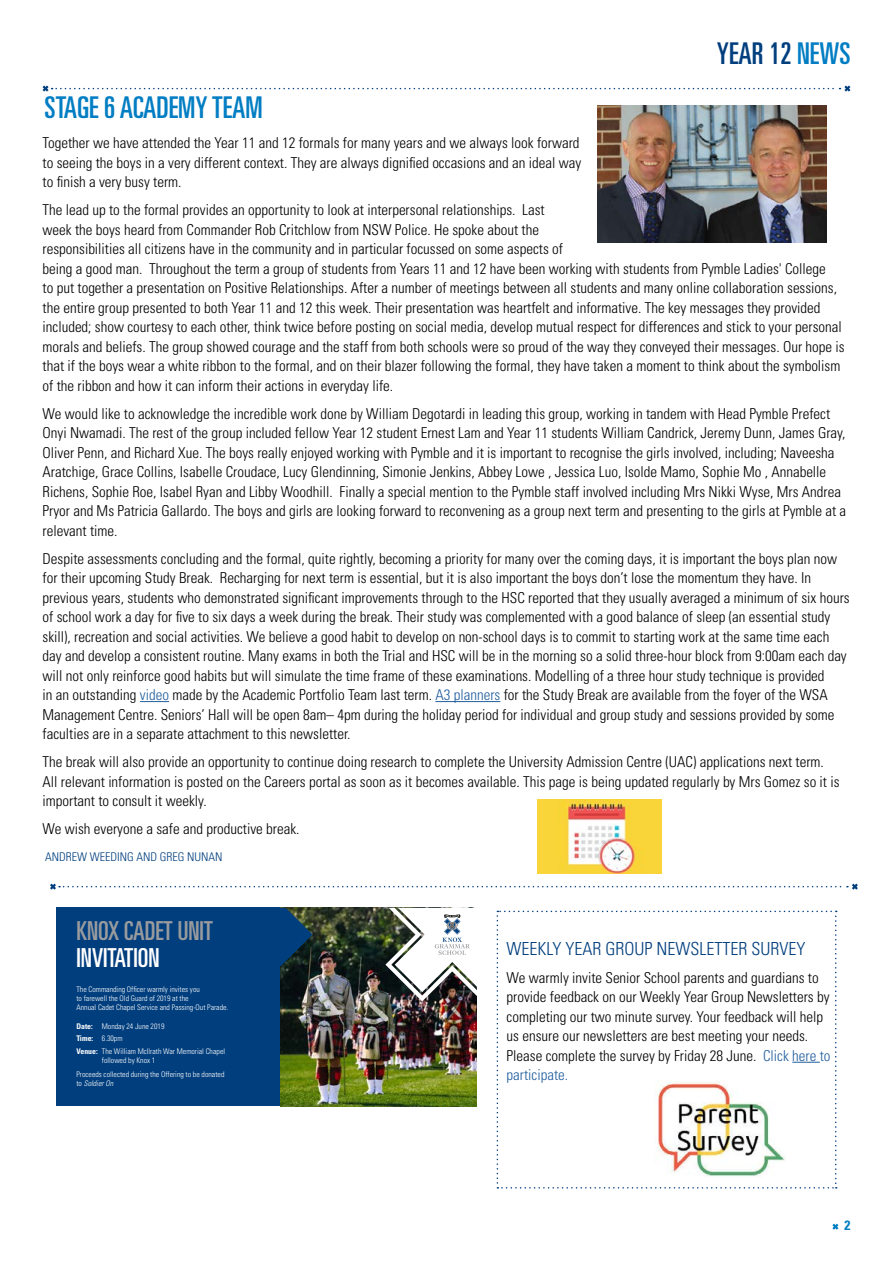
<style>
.page{position:relative;width:893px;height:1263px;background:#fff}
.page>*{position:absolute;margin:0;border:0;box-sizing:border-box;transform-origin:0 0}
.t1{font:ultra-condensed 30px "Univers LT Std";color:#007dc3}
.t2{font:ultra-condensed 30px "Univers LT Std";color:#003e7e}
.t3{font:ultra-condensed 26.1px "Univers LT Std";color:#999b9e}
.t4{font:ultra-condensed 26.1px "Univers LT Std";color:#fff}
.t5{font:300 condensed 18px "Univers LT Std";color:#003e7e}
.t6{font:300 condensed 15px/19.5px "Univers LT Std";color:#000}
.t7{font:700 condensed 13.5px "Univers LT Std";color:#007dc3}
.t8{font:300 condensed 12px "Univers LT Std";color:#003e7e}
.t9{font:300 condensed 7.8px/9.3px "Univers LT Std";color:#fff}
.t10{font:italic 300 condensed 7.8px "Univers LT Std";color:#fff}
.s1{color:#007dc3}
.s2{color:#215e9e}
.s3{font-weight:700}
.s4{font-style:normal}
</style>
<div class="page">
<svg style="left:832px;top:1223px;width:7px;height:7px"></svg>
<svg style="left:42px;top:85px;width:809px;height:7px"></svg>
<svg style="left:50px;top:883px;width:808px;height:7px"></svg>
<img style="left:598px;top:105px;width:228px;height:137px">
<svg style="left:140px;top:701px;width:29px;height:1px"></svg>
<hr style="left:435px;top:701px;width:65px;height:1px;background:#215e9e">
<div style="left:56px;top:908px;width:225px;height:198px;background:#003e7e"></div>
<img style="left:281px;top:908px;width:196px;height:198px">
<img style="left:385px;top:908px;width:92px;height:93px">
<svg style="left:280px;top:908px;width:32px;height:58px;background:#143c56"></svg>
<svg style="left:497px;top:911px;width:340px;height:277px"></svg>
<img style="left:654px;top:1080px;width:132px;height:98px">
<img style="left:537px;top:800px;width:124px;height:74px">
<h1 class="t2" style="left:717px;top:37px;width:135px">YEAR 12 <span class="s1">NEWS</span></h1>
<h1 class="t1" style="left:45px;top:90px;width:220px">STAGE 6 ACADEMY TEAM</h1>
<p class="t6" style="left:43px;top:133px;width:540px">Together we have attended the Year 11 and 12 formals for many years and we always look forward to seeing the boys in a very different context. They are always dignified occasions and an ideal way to finish a very busy term.</p>
<p class="t6" style="left:43px;top:200px;width:804px">The lead up to the formal provides an opportunity to look at interpersonal relationships. Last<br>week the boys heard from Commander Rob Critchlow from NSW Police. He spoke about the<br>responsibilities all citizens have in the community and in particular focussed on some aspects of<br>being a good man. Throughout the term a group of students from Years 11 and 12 have been working with students from Pymble Ladies' College<br>to put together a presentation on Positive Relationships. After a number of meetings between all students and many online collaboration sessions, the entire group presented to both Year 11 and 12 this week. Their presentation was heartfelt and informative. The key messages they provided included; show courtesy to each other, think twice before posting on social media, develop mutual respect for differences and stick to your personal morals and beliefs. The group showed courage and the staff from both schools were so proud of the way they conveyed their messages. Our hope is that if the boys wear a white ribbon to the formal, and on their blazer following the formal, they have taken a moment to think about the symbolism of the ribbon and how it can inform their actions in everyday life.</p>
<p class="t6" style="left:43px;top:403px;width:805px">We would like to acknowledge the incredible work done by William Degotardi in leading this group, working in tandem with Head Pymble Prefect Onyi Nwamadi. The rest of the group included fellow Year 12 student Ernest Lam and Year 11 students William Candrick, Jeremy Dunn, James Gray, Oliver Penn, and Richard Xue. The boys really enjoyed working with Pymble and it is important to recognise the girls involved, including; Naveesha Aratchige, Grace Collins, Isabelle Croudace, Lucy Glendinning, Simonie Jenkins, Abbey Lowe , Jessica Luo, Isolde Mamo, Sophie Mo , Annabelle Richens, Sophie Roe, Isabel Ryan and Libby Woodhill. Finally a special mention to the Pymble staff involved including Mrs Nikki Wyse, Mrs Andrea Pryor and Ms Patricia Gallardo. The boys and girls are looking forward to reconvening as a group next term and presenting to the girls at Pymble at a relevant time.</p>
<p class="t6" style="left:43px;top:548px;width:809px">Despite assessments concluding and the formal, quite rightly, becoming a priority for many over the coming days, it is important the boys plan now for their upcoming Study Break. Recharging for next term is essential, but it is also important the boys don’t lose the momentum they have. In previous years, students who demonstrated significant improvements through to the HSC reported that they usually averaged a minimum of six hours of school work a day for five to six days a week during the break. Their study was complemented with a good balance of sleep (an essential study skill), recreation and social activities. We believe a good habit to develop on non-school days is to commit to starting work at the same time each day and develop a consistent routine. Many exams in both the Trial and HSC will be in the morning so a solid three-hour block from 9:00am each day will not only reinforce good habits but will simulate the time frame of these examinations. Modelling of a three hour study technique is provided<br>in an outstanding <span class="s2">video</span> made by the Academic Portfolio Team last term. <span class="s2">A3 planners</span> for the Study Break are available from the foyer of the WSA Management Centre. Seniors’ Hall will be open 8am– 4pm during the holiday period for individual and group study and sessions provided by some faculties are in a separate attachment to this newsletter.</p>
<p class="t6" style="left:43px;top:752px;width:799px">The break will also provide an opportunity to continue doing research to complete the University Admission Centre (UAC) applications next term.<br>All relevant information is posted on the Careers portal as soon as it becomes available. This page is being updated regularly by Mrs Gomez so it is important to consult it weekly.</p>
<p class="t6" style="left:43px;top:819px;width:259px">We wish everyone a safe and productive break.</p>
<p class="t8" style="left:45px;top:849px;width:179px">ANDREW WEEDING AND GREG NUNAN</p>
<h2 class="t3" style="left:76px;top:916px;width:138px">KNOX CADET UNIT</h2>
<h2 class="t4" style="left:76px;top:942px;width:85px">INVITATION</h2>
<p class="t5" style="left:507px;top:937px;width:300px">WEEKLY YEAR GROUP NEWSLETTER SURVEY</p>
<p class="t6" style="left:507px;top:968px;width:325px">We warmly invite Senior School parents and guardians to provide feedback on our Weekly Year Group Newsletters by completing our two minute survey. Your feedback will help us ensure our newsletters are best meeting your needs.<br>Please complete the survey by Friday 28 June. <span class="s2">Click here to participate.</span></p>
<p class="t9" style="left:76px;top:984px;width:153px">The Commanding Officer warmly invites you<br>to farewell the Old Guard of 2019 at the<br>Annual Cadet Chapel Service and Passing-Out Parade.</p>
<p class="t9" style="left:76px;top:1020px;width:150px;line-height:12.5px"><span class="s3">Date:</span> Monday 24 June 2019<br><span class="s3">Time:</span> 6.30pm<br><span class="s3">Venue:</span> The William McIlrath War Memorial Chapel</p>
<p class="t9" style="left:76px;top:1054px;width:149px;line-height:13.4px;text-indent:25px">followed by Knox 1<br>Proceeds collected during the Offering to be donated</p>
<p class="t10" style="left:76px;top:1078px;width:38px"><span class="s4">to</span> Soldier On</p>
<p class="t7" style="left:844px;top:1217px;width:7px">2</p>
</div>
